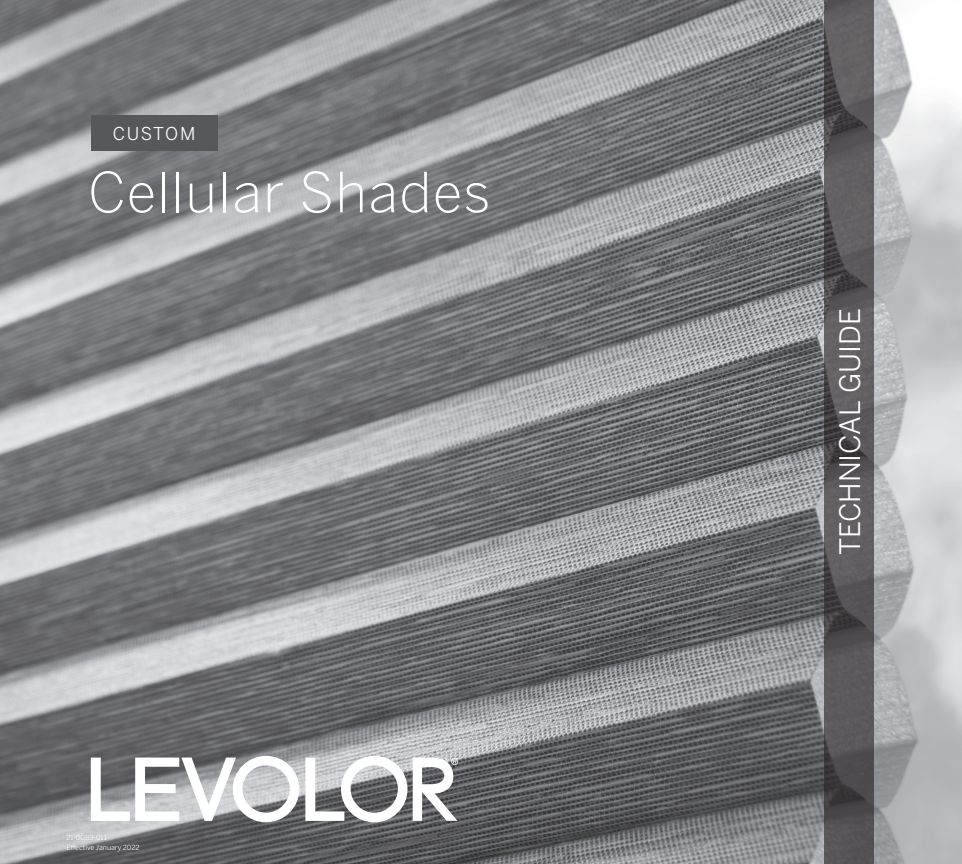
<style>
.page{position:relative;width:962px;height:864px;background:#fff}
.page>*{position:absolute;margin:0;border:0;box-sizing:border-box;transform-origin:0 0}
.t1{font:300 54.8px "Benton Sans";letter-spacing:.025em;color:#fff}
.t2{font:28px "Benton Sans";letter-spacing:-.005em;color:#fff}
.t3{font:17.6px "Benton Sans";letter-spacing:.08em;color:#fff}
.t4{font:7px "Benton Sans";color:#fff}
</style>
<div class="page">
<img style="left:0;top:0;width:961px;height:864px">
<svg style="left:823px;top:0;width:50px;height:864px;background:#616062"></svg>
<div style="left:91px;top:115px;width:126px;height:36px;background:#57585a"></div>
<svg style="left:305px;top:756px;width:153px;height:66px"></svg>
<svg style="left:91px;top:756px;width:208px;height:66px"></svg>
<p class="t3" style="left:113px;top:123px;width:84px">CUSTOM</p>
<p class="t1" style="left:88px;top:160px;width:404px">Cellular Shades</p>
<p class="t4" style="left:66px;top:834px;width:42px">21-0089-011</p>
<p class="t4" style="left:66px;top:844px;width:75px">Effective January 2022</p>
<p class="t2" style="left:833px;top:555px;width:248px;rotate:-90deg">TECHNICAL GUIDE</p>
</div>
